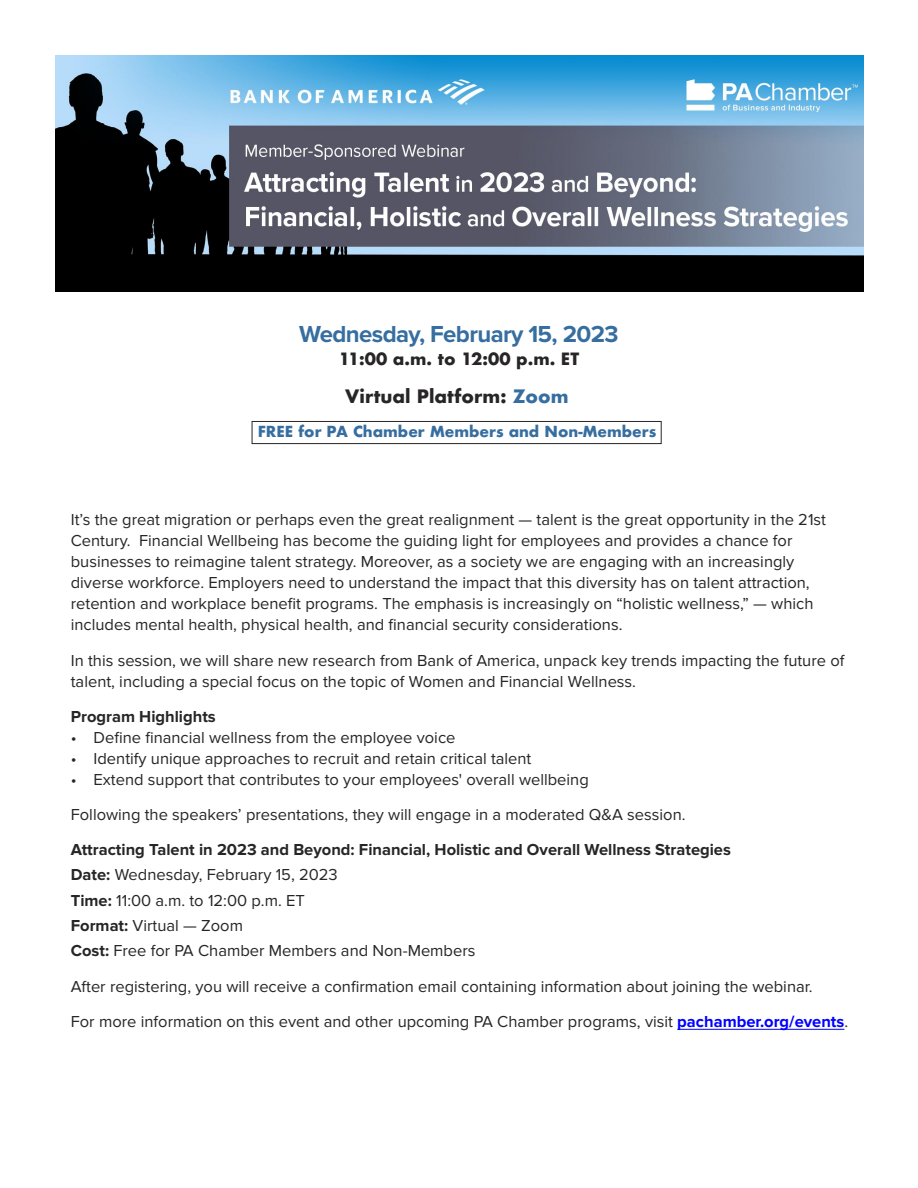
<style>
.page{position:relative;width:918px;height:1188px;background:#fff}
.page>*{position:absolute;margin:0;border:0;box-sizing:border-box;transform-origin:0 0}
.t1{font:700 24px "Proxima Nova";letter-spacing:-.025em;color:#376ea0}
.t2{font:700 18px "Futura";color:#272526}
.t3{font:16.5px/21px "Proxima Nova";color:#272526}
.t4{font:700 16.5px "Proxima Nova";color:#272526}
.t5{font:700 16.5px "Futura";color:#272526}
.t6{font:700 14.85px "Futura";color:#376ea0}
.s1{color:#376ea0}
.s2{font-weight:700}
.s3{font-weight:700;color:#00f}
</style>
<div class="page">
<img style="left:55px;top:55px;width:809px;height:236px">
<hr style="left:677px;top:1029px;width:167px;height:1px;background:#00f">
<div style="left:252px;top:421px;width:410px;height:23px;border:1px solid #272526"></div>
<p class="t1" style="left:299px;top:326px;width:321px">Wednesday, February 15, 2023</p>
<p class="t5" style="left:339px;top:348px;width:242px">11:00 a.m. to 12:00 p.m. ET</p>
<p class="t2" style="left:345px;top:384px;width:225px">Virtual Platform: <span class="s1">Zoom</span></p>
<p class="t6" style="left:258px;top:422px;width:400px">FREE for PA Chamber Members and Non-Members</p>
<p class="t3" style="left:71px;top:511px;width:757px">It’s the great migration or perhaps even the great realignment — talent is the great opportunity in the 21st Century. Financial Wellbeing has become the guiding light for employees and provides a chance for businesses to reimagine talent strategy. Moreover, as a society we are engaging with an increasingly diverse workforce. Employers need to understand the impact that this diversity has on talent attraction, retention and workplace benefit programs. The emphasis is increasingly on “holistic wellness,” — which includes mental health, physical health, and financial security considerations.</p>
<p class="t3" style="left:71px;top:651px;width:775px">In this session, we will share new research from Bank of America, unpack key trends impacting the future of talent, including a special focus on the topic of Women and Financial Wellness.</p>
<p class="t4" style="left:71px;top:711px;width:147px">Program Highlights</p>
<p class="t3" style="left:71px;top:728px;width:386px">• Define financial wellness from the employee voice</p>
<p class="t3" style="left:71px;top:749px;width:462px">• Identify unique approaches to recruit and retain critical talent</p>
<p class="t3" style="left:71px;top:770px;width:520px">• Extend support that contributes to your employees' overall wellbeing</p>
<p class="t3" style="left:71px;top:806px;width:616px">Following the speakers’ presentations, they will engage in a moderated Q&amp;A session.</p>
<p class="t4" style="left:71px;top:844px;width:662px">Attracting Talent in 2023 and Beyond: Financial, Holistic and Overall Wellness Strategies</p>
<p class="t3" style="left:71px;top:866px;width:268px"><span class="s2">Date:</span> Wednesday, February 15, 2023</p>
<p class="t3" style="left:71px;top:891px;width:236px"><span class="s2">Time:</span> 11:00 a.m. to 12:00 p.m. ET</p>
<p class="t3" style="left:71px;top:917px;width:174px"><span class="s2">Format:</span> Virtual — Zoom</p>
<p class="t3" style="left:71px;top:942px;width:406px"><span class="s2">Cost:</span> Free for PA Chamber Members and Non-Members</p>
<p class="t3" style="left:71px;top:977px;width:743px">After registering, you will receive a confirmation email containing information about joining the webinar.</p>
<p class="t3" style="left:71px;top:1013px;width:779px">For more information on this event and other upcoming PA Chamber programs, visit <span class="s3">pachamber.org/events</span>.</p>
</div>
